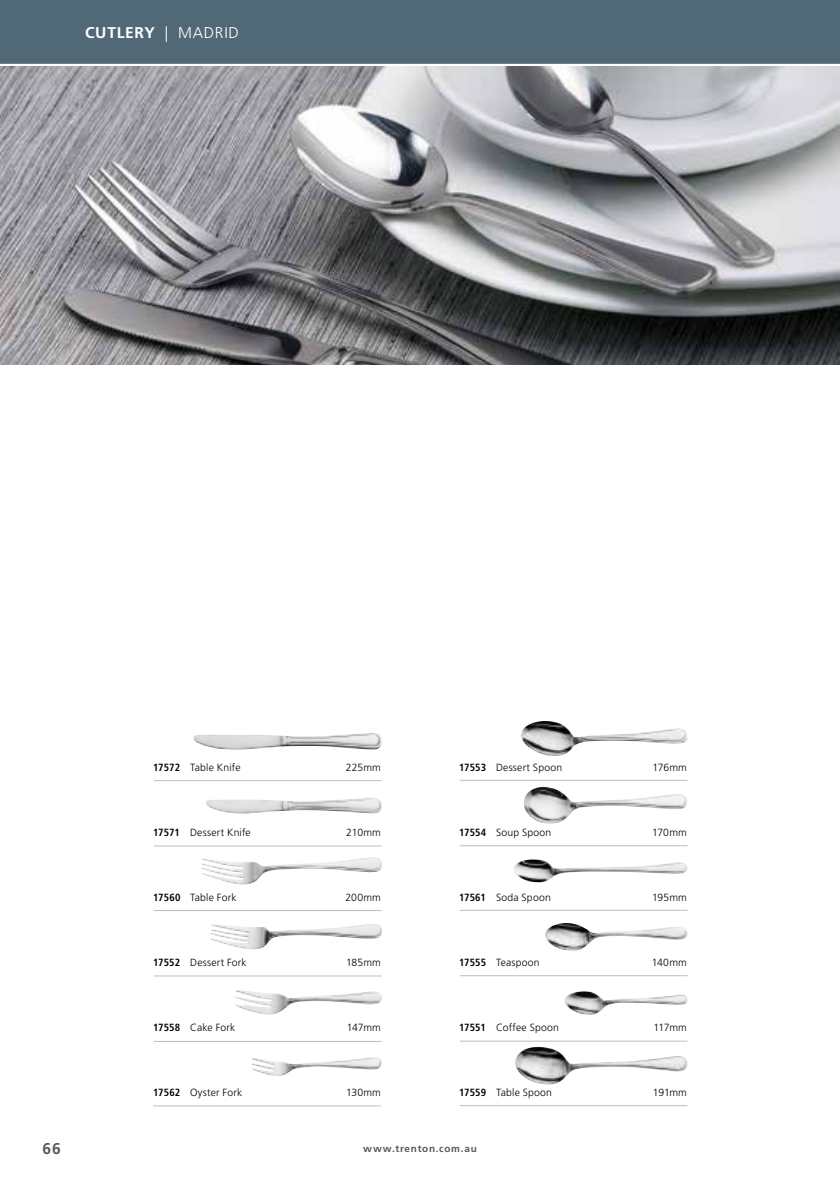
<style>
.page{position:relative;width:840px;height:1191px;background:#fff}
.page>*{position:absolute;margin:0;border:0;box-sizing:border-box;transform-origin:0 0}
.t1{font:700 15.6px "Frutiger LT Std";letter-spacing:.045em;color:#fff}
.t2{font:700 15.6px "Frutiger LT Std";color:#58595b}
.t3{font:300 10.4px "Frutiger LT Std";letter-spacing:.015em;color:#000}
.t4{font:700 10px "Frutiger LT Std";letter-spacing:.075em;color:#58595b}
.s1{font-weight:300}
.s2{font-weight:700;font-stretch:condensed}
</style>
<div class="page">
<div style="left:0;top:0;width:839px;height:64px;background:#516877"></div>
<hr style="left:154px;top:780px;width:227px;height:1px;background:#bcbec0">
<hr style="left:154px;top:845px;width:227px;height:1px;background:#bcbec0">
<hr style="left:154px;top:910px;width:227px;height:1px;background:#bcbec0">
<hr style="left:154px;top:975px;width:227px;height:1px;background:#bcbec0">
<hr style="left:154px;top:1041px;width:227px;height:1px;background:#bcbec0">
<hr style="left:153px;top:1105px;width:228px;height:1px;background:#bcbec0">
<img style="left:193px;top:733px;width:189px;height:16px">
<img style="left:206px;top:798px;width:176px;height:15px">
<img style="left:201px;top:857px;width:181px;height:27px">
<img style="left:210px;top:924px;width:172px;height:25px">
<img style="left:235px;top:990px;width:147px;height:24px">
<img style="left:252px;top:1057px;width:130px;height:19px">
<hr style="left:459px;top:780px;width:228px;height:1px;background:#bcbec0">
<hr style="left:459px;top:845px;width:228px;height:1px;background:#bcbec0">
<hr style="left:459px;top:910px;width:228px;height:1px;background:#bcbec0">
<hr style="left:459px;top:975px;width:228px;height:1px;background:#bcbec0">
<hr style="left:459px;top:1040px;width:228px;height:1px;background:#bcbec0">
<hr style="left:459px;top:1105px;width:228px;height:1px;background:#bcbec0">
<img style="left:521px;top:721px;width:166px;height:35px">
<img style="left:524px;top:787px;width:163px;height:37px">
<img style="left:514px;top:859px;width:173px;height:23px">
<img style="left:545px;top:923px;width:142px;height:27px">
<img style="left:564px;top:991px;width:123px;height:23px">
<img style="left:515px;top:1047px;width:172px;height:37px">
<img style="left:0;top:67px;width:839px;height:297px">
<h1 class="t1" style="left:85px;top:23px;width:155px">CUTLERY <span class="s1">| MADRID</span></h1>
<p class="t3" style="left:153px;top:762px;width:89px"><span class="s2">17572</span> Table Knife</p>
<p class="t3" style="left:346px;top:762px;width:37px">225mm</p>
<p class="t3" style="left:459px;top:761px;width:104px"><span class="s2">17553</span> Dessert Spoon</p>
<p class="t3" style="left:652px;top:761px;width:36px">176mm</p>
<p class="t3" style="left:153px;top:827px;width:99px"><span class="s2">17571</span> Dessert Knife</p>
<p class="t3" style="left:346px;top:827px;width:36px">210mm</p>
<p class="t3" style="left:459px;top:826px;width:94px"><span class="s2">17554</span> Soup Spoon</p>
<p class="t3" style="left:652px;top:826px;width:36px">170mm</p>
<p class="t3" style="left:153px;top:892px;width:85px"><span class="s2">17560</span> Table Fork</p>
<p class="t3" style="left:345px;top:892px;width:37px">200mm</p>
<p class="t3" style="left:459px;top:891px;width:93px"><span class="s2">17561</span> Soda Spoon</p>
<p class="t3" style="left:651px;top:891px;width:36px">195mm</p>
<p class="t3" style="left:153px;top:957px;width:95px"><span class="s2">17552</span> Dessert Fork</p>
<p class="t3" style="left:346px;top:957px;width:36px">185mm</p>
<p class="t3" style="left:459px;top:956px;width:82px"><span class="s2">17555</span> Teaspoon</p>
<p class="t3" style="left:651px;top:956px;width:37px">140mm</p>
<p class="t3" style="left:153px;top:1022px;width:84px"><span class="s2">17558</span> Cake Fork</p>
<p class="t3" style="left:346px;top:1022px;width:36px">147mm</p>
<p class="t3" style="left:459px;top:1021px;width:101px"><span class="s2">17551</span> Coffee Spoon</p>
<p class="t3" style="left:653px;top:1021px;width:35px">117mm</p>
<p class="t3" style="left:153px;top:1087px;width:90px"><span class="s2">17562</span> Oyster Fork</p>
<p class="t3" style="left:346px;top:1087px;width:36px">130mm</p>
<p class="t3" style="left:459px;top:1086px;width:94px"><span class="s2">17559</span> Table Spoon</p>
<p class="t3" style="left:652px;top:1086px;width:35px">191mm</p>
<h1 class="t2" style="left:43px;top:1139px;width:20px">66</h1>
<p class="t4" style="left:363px;top:1142px;width:115px">www.trenton.com.au</p>
</div>
